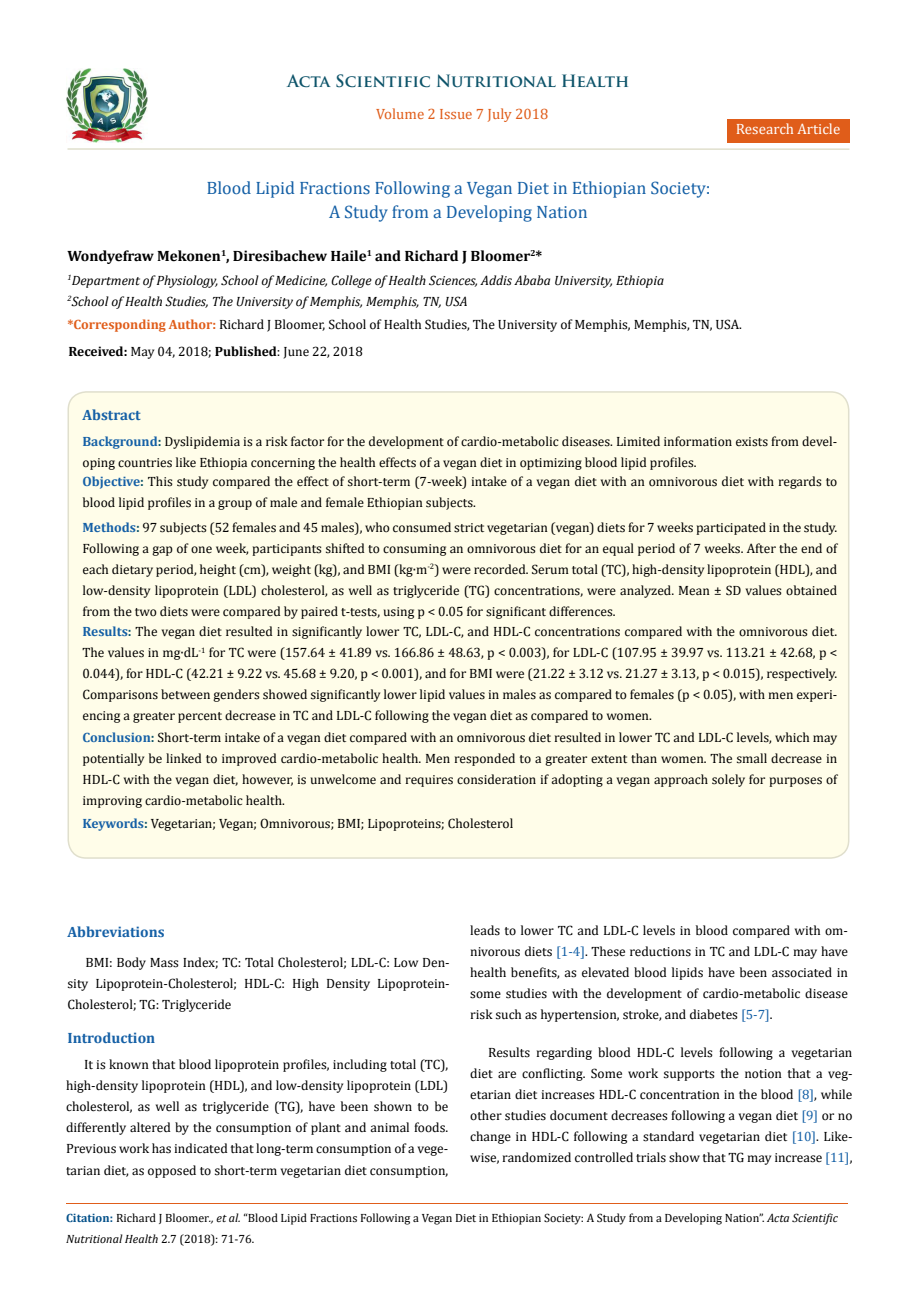
<style>
.page{position:relative;width:917px;height:1316px;background:#fff}
.page>*{position:absolute;margin:0;border:0;box-sizing:border-box;transform-origin:0 0}
.t1{font:18px/24px "Cambria";color:#1560a6;text-align:center}
.t2{font:700 16.5px "Trajan Pro";color:#0e546a}
.t3{font:700 15px "Cambria";color:#000}
.t4{font:700 15px "Cambria";color:#1560a6}
.t5{font:15px "Cambria";color:#e05d1a}
.t6{font:15px "Cambria";color:#fff}
.t7{font:13.5px/21px "Cambria";color:#000}
.t8{font:italic 13.5px/21px "Cambria";color:#000}
.t9{font:12px/21px "Cambria";color:#000}
.s1{font-weight:700;color:#e05d1a}
.s2{font-weight:700}
.s3{font-weight:700;color:#1560a6}
.s4{font-weight:700;color:#0e546a}
.s5{color:#1560a6}
.s6{font-weight:700;color:#035089}
.s7{font-style:italic}
</style>
<div class="page">
<img style="left:67px;top:68px;width:80px;height:74px">
<div style="left:726px;top:119px;width:123px;height:23px;background:#e05d1a"></div>
<div style="left:68px;top:392px;width:780px;height:466px;background:#fffde9;border-radius:18px"></div>
<hr style="left:66px;top:1203px;width:781px;height:1px;background:#e05d1a">
<hr style="left:67px;top:148px;width:782px;height:2px;background:#e0dfcd">
<p class="t2" style="left:287px;top:71px;width:344px">Acta Scientific Nutritional Health</p>
<p class="t5" style="left:376px;top:105px;width:174px">Volume 2 Issue 7 July 2018</p>
<p class="t6" style="left:735px;top:120px;width:106px">Research Article</p>
<h1 class="t1" style="left:206px;top:175px;width:505px">Blood Lipid Fractions Following a Vegan Diet in Ethiopian Society:<br>A Study from a Developing Nation</h1>
<p class="t3" style="left:67px;top:245px;width:476px">Wondyefraw Mekonen<sup>1</sup>, Diresibachew Haile<sup>1</sup> and Richard J Bloomer<sup>2</sup>*</p>
<p class="t8" style="left:67px;top:269px;width:598px"><sup>1</sup>Department of Physiology, School of Medicine, College of Health Sciences, Addis Ababa University, Ethiopia<br><sup>2</sup>School of Health Studies, The University of Memphis, Memphis, TN, USA</p>
<p class="t7" style="left:67px;top:310px;width:676px;line-height:27.2px"><span class="s1">*Corresponding Author:</span> Richard J Bloomer, School of Health Studies, The University of Memphis, Memphis, TN, USA.<br><span class="s2">Received:</span> May 04, 2018; <span class="s2">Published</span>: June 22, 2018</p>
<p class="t4" style="left:82px;top:404px;width:60px">Abstract</p>
<p class="t7" style="left:82px;top:431px;width:756px"><span class="s3">Background</span><span class="s4">:</span> Dyslipidemia is a risk factor for the development of cardio-metabolic diseases. Limited information exists from devel&shy;oping countries like Ethiopia concerning the health effects of a vegan diet in optimizing blood lipid profiles.</p>
<p class="t7" style="left:82px;top:471px;width:756px"><span class="s3">Objective</span><span class="s4">:</span> This study compared the effect of short-term (7-week) intake of a vegan diet with an omnivorous diet with regards to blood lipid profiles in a group of male and female Ethiopian subjects.</p>
<p class="t7" style="left:82px;top:516px;width:756px"><span class="s3">Methods</span><span class="s4">:</span> 97 subjects (52 females and 45 males), who consumed strict vegetarian (vegan) diets for 7 weeks participated in the study.<br>Following a gap of one week, participants shifted to consuming an omnivorous diet for an equal period of 7 weeks. After the end of each dietary period, height (cm), weight (kg), and BMI (kg∙m<sup>-2</sup>) were recorded. Serum total (TC), high-density lipoprotein (HDL), and low-density lipoprotein (LDL) cholesterol, as well as triglyceride (TG) concentrations, were analyzed. Mean ± SD values obtained from the two diets were compared by paired t-tests, using p &lt; 0.05 for significant differences.<br><span class="s3">Results</span><span class="s4">:</span> The vegan diet resulted in significantly lower TC, LDL-C, and HDL-C concentrations compared with the omnivorous diet.<br>The values in mg∙dL<sup>-1</sup> for TC were (157.64 ± 41.89 vs. 166.86 ± 48.63, p &lt; 0.003), for LDL-C (107.95 ± 39.97 vs. 113.21 ± 42.68, p &lt; 0.044), for HDL-C (42.21 ± 9.22 vs. 45.68 ± 9.20, p &lt; 0.001), and for BMI were (21.22 ± 3.12 vs. 21.27 ± 3.13, p &lt; 0.015), respectively.<br>Comparisons between genders showed significantly lower lipid values in males as compared to females (p &lt; 0.05), with men experi&shy;encing a greater percent decrease in TC and LDL-C following the vegan diet as compared to women.<br><span class="s3">Conclusion</span><span class="s4">:</span> Short-term intake of a vegan diet compared with an omnivorous diet resulted in lower TC and LDL-C levels, which may potentially be linked to improved cardio-metabolic health. Men responded to a greater extent than women. The small decrease in HDL-C with the vegan diet, however, is unwelcome and requires consideration if adopting a vegan approach solely for purposes of improving cardio-metabolic health.</p>
<p class="t7" style="left:82px;top:812px;width:432px"><span class="s3">Keywords</span><span class="s4">:</span> Vegetarian; Vegan; Omnivorous; BMI; Lipoproteins; Cholesterol</p>
<p class="t4" style="left:68px;top:921px;width:99px">Abbreviations</p>
<p class="t7" style="left:67px;top:952px;width:384px;text-align:justify;text-indent:18px">BMI: Body Mass Index; TC: Total Cholesterol; LDL-C: Low Den&shy;sity Lipoprotein-Cholesterol; HDL-C: High Density Lipoprotein-Cholesterol; TG: Triglyceride</p>
<p class="t4" style="left:67px;top:1027px;width:89px">Introduction</p>
<p class="t7" style="left:66px;top:1054px;width:384px;text-align:justify;text-indent:18px">It is known that blood lipoprotein profiles, including total (TC), high-density lipoprotein (HDL), and low-density lipoprotein (LDL) cholesterol, as well as triglyceride (TG), have been shown to be differently altered by the consumption of plant and animal foods.<br>Previous work has indicated that long-term consumption of a vege&shy;tarian diet, as opposed to short-term vegetarian diet consumption,</p>
<p class="t7" style="left:470px;top:919px;width:379px;text-align:justify">leads to lower TC and LDL-C levels in blood compared with om&shy;nivorous diets <span class="s5">[1-4]</span>. These reductions in TC and LDL-C may have health benefits, as elevated blood lipids have been associated in some studies with the development of cardio-metabolic disease risk such as hypertension, stroke, and diabetes <span class="s5">[5-7]</span>.</p>
<p class="t7" style="left:470px;top:1041px;width:384px;text-align:justify;text-indent:18px">Results regarding blood HDL-C levels following a vegetarian diet are conflicting. Some work supports the notion that a veg&shy;etarian diet increases HDL-C concentration in the blood <span class="s5">[8]</span>, while other studies document decreases following a vegan diet <span class="s5">[9]</span> or no change in HDL-C following a standard vegetarian diet <span class="s5">[10]</span>. Like&shy;wise, randomized controlled trials show that TG may increase <span class="s5">[11]</span>,</p>
<p class="t9" style="left:66px;top:1207px;width:773px"><span class="s6">Citation:</span> Richard J Bloomer<span class="s7">., et al.</span> “Blood Lipid Fractions Following a Vegan Diet in Ethiopian Society: A Study from a Developing Nation”. <span class="s7">Acta Scientific<br>Nutritional Health</span> 2.7 (2018): 71-76.</p>
</div>
